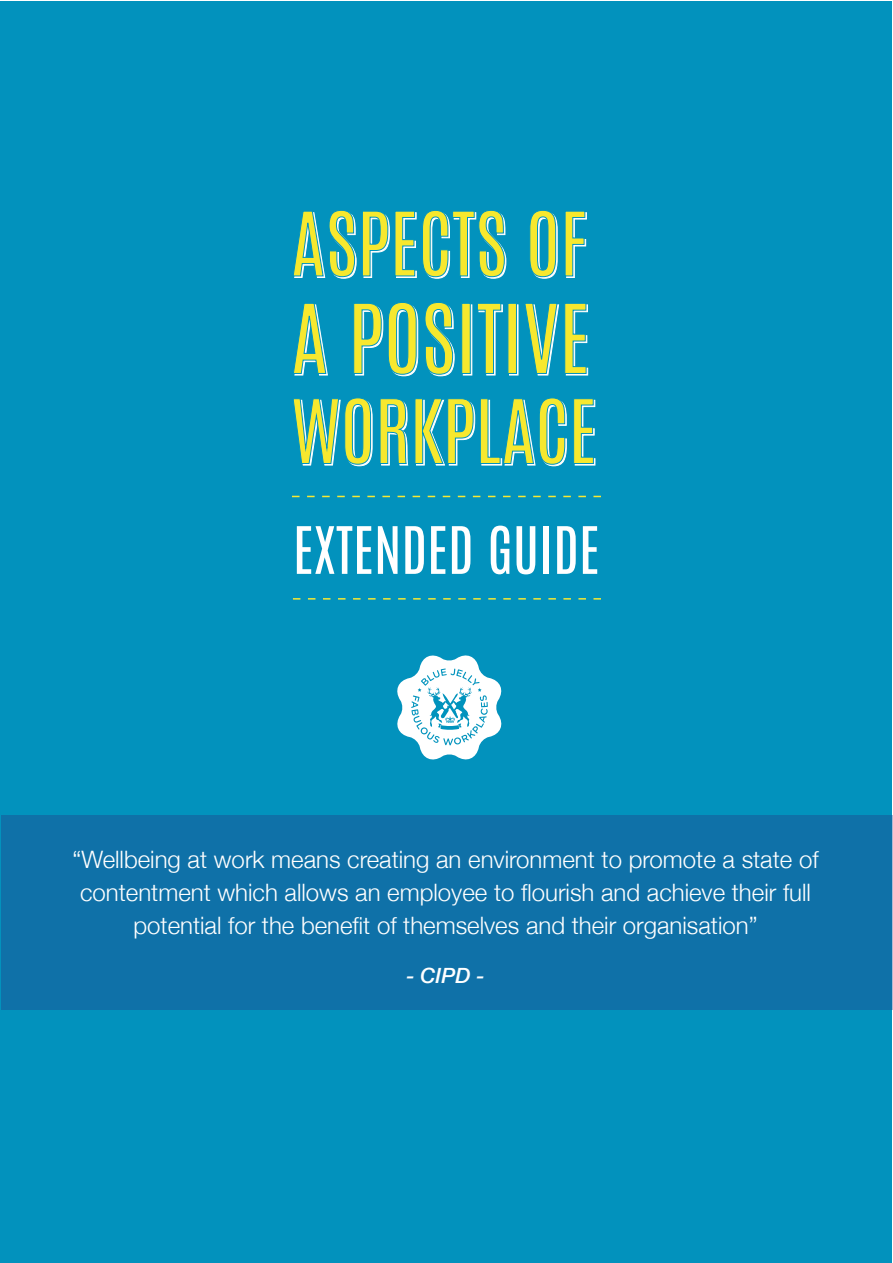
<style>
.page{position:relative;width:893px;height:1263px;background:#fff}
.page>*{position:absolute;margin:0;border:0;box-sizing:border-box;transform-origin:0 0}
.t1{font:55.5px "Antonio";color:#fff}
.t2{font:300 24px/33px "Helvetica Neue";color:#fff;text-align:center}
.t3{font:italic 500 21px "Helvetica Neue";color:#fff}
</style>
<div class="page">
<div style="left:1px;top:1px;width:891px;height:1261px;background:#0292bd"></div>
<svg style="left:292px;top:496px;width:309px;height:1px"></svg>
<div style="left:1px;top:815px;width:891px;height:194px;background:#0f71a8"></div>
<svg style="left:397px;top:655px;width:105px;height:105px"></svg>
<svg style="left:293px;top:598px;width:308px;height:2px"></svg>
<svg style="left:463px;top:305px;width:9px;height:70px"></svg>
<div style="left:509px;top:305px;width:9px;height:70px;background:#fff"></div>
<svg style="left:293px;top:210px;width:63px;height:69px"></svg>
<svg style="left:362px;top:210px;width:144px;height:69px"></svg>
<svg style="left:529px;top:210px;width:28px;height:69px"></svg>
<svg style="left:565px;top:211px;width:22px;height:67px"></svg>
<svg style="left:293px;top:303px;width:35px;height:72px"></svg>
<svg style="left:353px;top:302px;width:65px;height:74px"></svg>
<svg style="left:425px;top:302px;width:29px;height:74px"></svg>
<div style="left:462px;top:303px;width:8px;height:71px;background:#f7e82e"></div>
<svg style="left:478px;top:303px;width:25px;height:72px"></svg>
<div style="left:508px;top:303px;width:9px;height:71px;background:#f7e82e;border:1px solid #0094bf"></div>
<svg style="left:525px;top:303px;width:63px;height:72px"></svg>
<svg style="left:293px;top:398px;width:79px;height:68px"></svg>
<svg style="left:380px;top:398px;width:28px;height:67px"></svg>
<svg style="left:415px;top:398px;width:152px;height:68px"></svg>
<svg style="left:574px;top:398px;width:21px;height:67px"></svg>
<h1 class="t1" style="left:293px;top:509px;width:308px">EXTENDED GUIDE</h1>
<p class="t2" style="left:72px;top:841px;width:748px">“Wellbeing at work means creating an environment to promote a state of contentment which allows an employee to flourish and achieve their full potential for the benefit of themselves and their organisation”</p>
<p class="t3" style="left:406px;top:957px;width:80px">- CIPD -</p>
</div>
